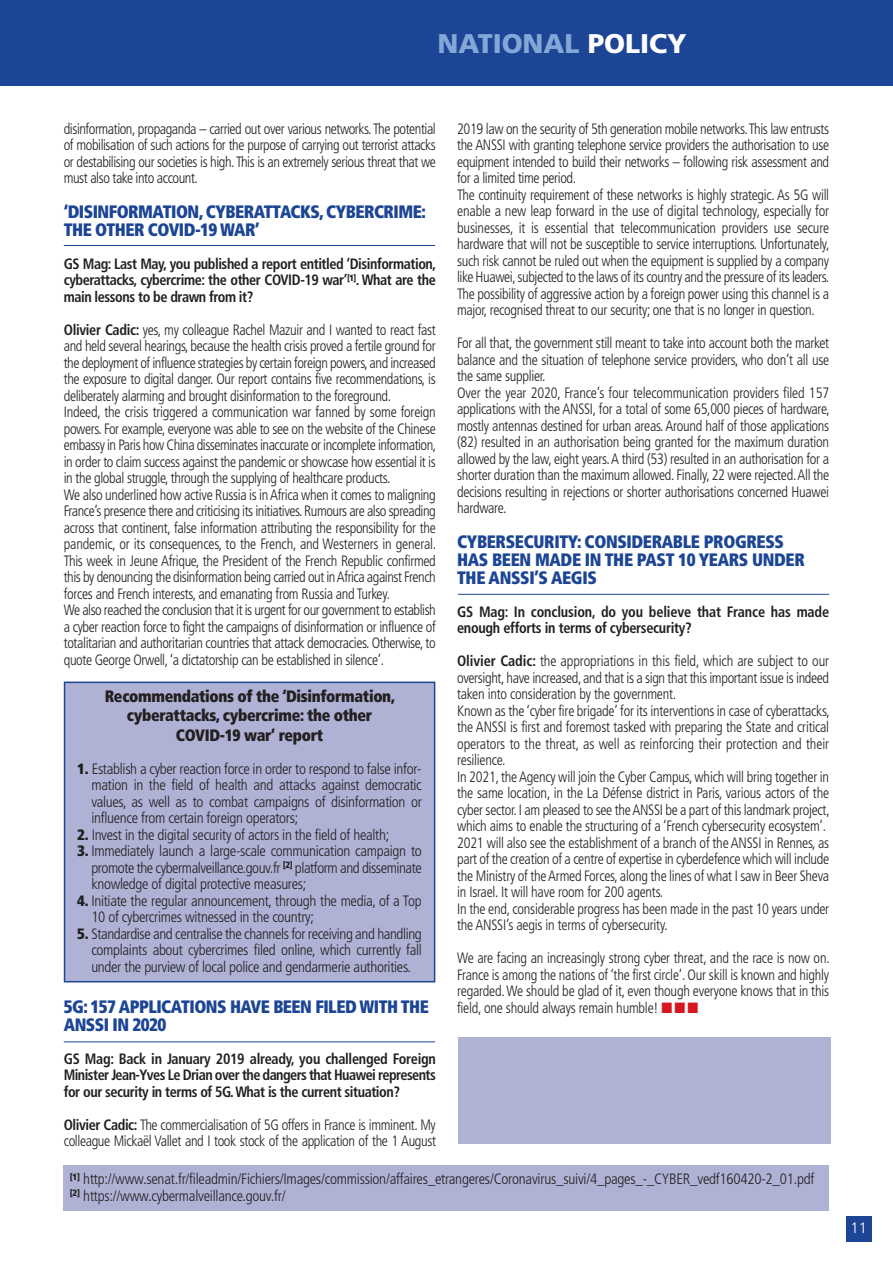
<style>
.page{position:relative;width:893px;height:1263px;background:#fff}
.page>*{position:absolute;margin:0;border:0;box-sizing:border-box;transform-origin:0 0}
.t1{font:900 27px "Frutiger";color:#83a8d7}
.t2{font:900 condensed 18px/18px "Frutiger";letter-spacing:-.03em;color:#1c4595;scale:.95 1}
.t3{font:900 condensed 16.5px/19.5px "Frutiger";letter-spacing:-.02em;color:#231f20;text-align:center;scale:.95 1}
.t4{font:300 condensed 15px/16.5px "Frutiger";letter-spacing:-.02em;color:#231f20;scale:.95 1}
.t5{font:300 condensed 15px/16.5px "Frutiger";letter-spacing:-.02em;color:#231f20;text-align:justify}
.t6{font:700 condensed 15px/16.5px "Frutiger";letter-spacing:-.03em;color:#231f20;text-align:justify;scale:.95 1}
.t7{font:700 condensed 15px/16.5px "Frutiger";letter-spacing:-.01em;color:#231f20;scale:.95 1}
.t8{font:300 15px "Frutiger";color:#fff}
.s1{color:#fff}
.s2{font-weight:700}
.s3{font-weight:900}
.s4{color:#d7171f}
</style>
<div class="page">
<hr style="left:64px;top:245px;width:371px;height:1px;background:#1c4595">
<hr style="left:64px;top:1041px;width:371px;height:1px;background:#1c4595">
<hr style="left:458px;top:594px;width:371px;height:1px;background:#1c4595">
<div style="left:0;top:0;width:893px;height:85px;background:#1c4595"></div>
<div style="left:846px;top:1216px;width:26px;height:26px;background:#1c4595"></div>
<div style="left:65px;top:683px;width:369px;height:298px;background:#afb2d5"></div>
<div style="left:64px;top:681px;width:371px;height:301px;border:2px solid #1c4595"></div>
<div style="left:64px;top:1166px;width:765px;height:45px;background:#afb2d5"></div>
<div style="left:458px;top:1037px;width:372px;height:107px;background:#afb2d5"></div>
<h1 class="t1" style="left:438px;top:33px;width:251px">NATIONAL <span class="s1">POLICY</span></h1>
<p class="t4" style="left:64px;top:121px;width:393px;text-align:justify">disinformation, propaganda – carried out over various networks. The potential of mobilisation of such actions for the purpose of carrying out terrorist attacks or destabilising our societies is high. This is an extremely serious threat that we must also take into account.</p>
<p class="t2" style="left:64px;top:204px;width:383px">‘DISINFORMATION, CYBERATTACKS, CYBERCRIME:<br>THE OTHER COVID-19 WAR’</p>
<p class="t6" style="left:64px;top:256px;width:394px">GS Mag: Last May, you published a report entitled ‘Disinformation, cyberattacks, cybercrime: the other COVID-19 war’<sup>[1]</sup>. What are the main lessons to be drawn from it?</p>
<p class="t4" style="left:64px;top:322px;width:394px"><span class="s2">Olivier Cadic:</span> yes, my colleague Rachel Mazuir and I wanted to react fast and held several hearings, because the health crisis proved a fertile ground for the deployment of influence strategies by certain foreign powers, and increased the exposure to digital danger. Our report contains five recommendations, is deliberately alarming and brought disinformation to the foreground.<br>Indeed, the crisis triggered a communication war fanned by some foreign powers. For example, everyone was able to see on the website of the Chinese embassy in Paris how China disseminates inaccurate or incomplete information, in order to claim success against the pandemic or showcase how essential it is in the global struggle, through the supplying of healthcare products.<br>We also underlined how active Russia is in Africa when it comes to maligning France’s presence there and criticising its initiatives. Rumours are also spreading across that continent, false information attributing the responsibility for the pandemic, or its consequences, to the French, and Westerners in general.<br>This week in Jeune Afrique, the President of the French Republic confirmed this by denouncing the disinformation being carried out in Africa against French forces and French interests, and emanating from Russia and Turkey.<br>We also reached the conclusion that it is urgent for our government to establish a cyber reaction force to fight the campaigns of disinformation or influence of totalitarian and authoritarian countries that attack democracies. Otherwise, to quote George Orwell, ‘a dictatorship can be established in silence’.</p>
<p class="t3" style="left:105px;top:687px;width:307px">Recommendations of the ‘Disinformation, cyberattacks, cybercrime: the other<br>COVID-19 war’ report</p>
<p class="t5" style="left:92px;top:761px;width:332px;text-indent:-14px"><span class="s3">1.</span> Establish a cyber reaction force in order to respond to false infor&shy;mation in the field of health and attacks against democratic values, as well as to combat campaigns of disinformation or influence from certain foreign operators;</p>
<p class="t5" style="left:77px;top:827px;width:314px"><span class="s3">2.</span> Invest in the digital security of actors in the field of health;</p>
<p class="t5" style="left:91px;top:844px;width:332px;text-indent:-14px"><span class="s3">3.</span> Immediately launch a large-scale communication campaign to promote the cybermalveillance.gouv.fr <sup>[2]</sup> platform and disseminate knowledge of digital protective measures;</p>
<p class="t5" style="left:91px;top:893px;width:332px;text-indent:-14px"><span class="s3">4.</span> Initiate the regular announcement, through the media, of a Top<br>10 of cybercrimes witnessed in the country;</p>
<p class="t5" style="left:91px;top:926px;width:332px;text-indent:-14px"><span class="s3">5.</span> Standardise and centralise the channels for receiving and handling complaints about cybercrimes filed online, which currently fall under the purview of local police and gendarmerie authorities.</p>
<p class="t2" style="left:64px;top:999px;width:386px">5G: 157 APPLICATIONS HAVE BEEN FILED WITH THE<br>ANSSI IN 2020</p>
<p class="t6" style="left:64px;top:1051px;width:393px">GS Mag: Back in January 2019 already, you challenged Foreign Minister Jean-Yves Le Drian over the dangers that Huawei represents for our security in terms of 5G. What is the current situation?</p>
<p class="t4" style="left:64px;top:1117px;width:393px"><span class="s2">Olivier Cadic:</span> The commercialisation of 5G offers in France is imminent. My colleague Mickaël Vallet and I took stock of the application of the 1 August</p>
<p class="t4" style="left:457px;top:121px;width:394px">2019 law on the security of 5th generation mobile networks. This law entrusts the ANSSI with granting telephone service providers the authorisation to use equipment intended to build their networks – following risk assessment and for a limited time period.<br>The continuity requirement of these networks is highly strategic. As 5G will enable a new leap forward in the use of digital technology, especially for businesses, it is essential that telecommunication providers use secure hardware that will not be susceptible to service interruptions. Unfortunately, such risk cannot be ruled out when the equipment is supplied by a company like Huawei, subjected to the laws of its country and the pressure of its leaders.<br>The possibility of aggressive action by a foreign power using this channel is a major, recognised threat to our security; one that is no longer in question.</p>
<p class="t4" style="left:457px;top:336px;width:394px">For all that, the government still meant to take into account both the market balance and the situation of telephone service providers, who don’t all use the same supplier.<br>Over the year 2020, France’s four telecommunication providers filed 157 applications with the ANSSI, for a total of some 65,000 pieces of hardware, mostly antennas destined for urban areas. Around half of those applications (82) resulted in an authorisation being granted for the maximum duration allowed by the law, eight years. A third (53) resulted in an authorisation for a shorter duration than the maximum allowed. Finally, 22 were rejected. All the decisions resulting in rejections or shorter authorisations concerned Huawei hardware.</p>
<p class="t2" style="left:457px;top:534px;width:368px">CYBERSECURITY: CONSIDERABLE PROGRESS<br>HAS BEEN MADE IN THE PAST 10 YEARS UNDER<br>THE ANSSI’S AEGIS</p>
<p class="t7" style="left:457px;top:604px;width:393px">GS Mag: In conclusion, do you believe that France has made enough efforts in terms of cybersecurity?</p>
<p class="t4" style="left:457px;top:654px;width:394px"><span class="s2">Olivier Cadic:</span> the appropriations in this field, which are subject to our oversight, have increased, and that is a sign that this important issue is indeed taken into consideration by the government.<br>Known as the ‘cyber fire brigade’ for its interventions in case of cyberattacks, the ANSSI is first and foremost tasked with preparing the State and critical operators to the threat, as well as reinforcing their protection and their resilience.<br>In 2021, the Agency will join the Cyber Campus, which will bring together in the same location, in the La Défense district in Paris, various actors of the cyber sector. I am pleased to see the ANSSI be a part of this landmark project, which aims to enable the structuring of a ‘French cybersecurity ecosystem’.<br>2021 will also see the establishment of a branch of the ANSSI in Rennes, as part of the creation of a centre of expertise in cyberdefence which will include the Ministry of the Armed Forces, along the lines of what I saw in Beer Sheva in Israel. It will have room for 200 agents.<br>In the end, considerable progress has been made in the past 10 years under the ANSSI’s aegis in terms of cybersecurity.</p>
<p class="t4" style="left:457px;top:951px;width:394px;text-align:justify">We are facing an increasingly strong cyber threat, and the race is now on.<br>France is among the nations of ‘the first circle’. Our skill is known and highly regarded. We should be glad of it, even though everyone knows that in this field, one should always remain humble! <span class="s4">■</span> <span class="s4">■</span> <span class="s4">■</span></p>
<p class="t5" style="left:70px;top:1172px;width:746px"><sup>[1]</sup> http://www.senat.fr/fileadmin/Fichiers/Images/commission/affaires_etrangeres/Coronavirus_suivi/4_pages_-_CYBER_vedf160420-2_01.pdf <sup>[2]</sup> https://www.cybermalveillance.gouv.fr/</p>
<p class="t8" style="left:851px;top:1222px;width:18px">11</p>
</div>
